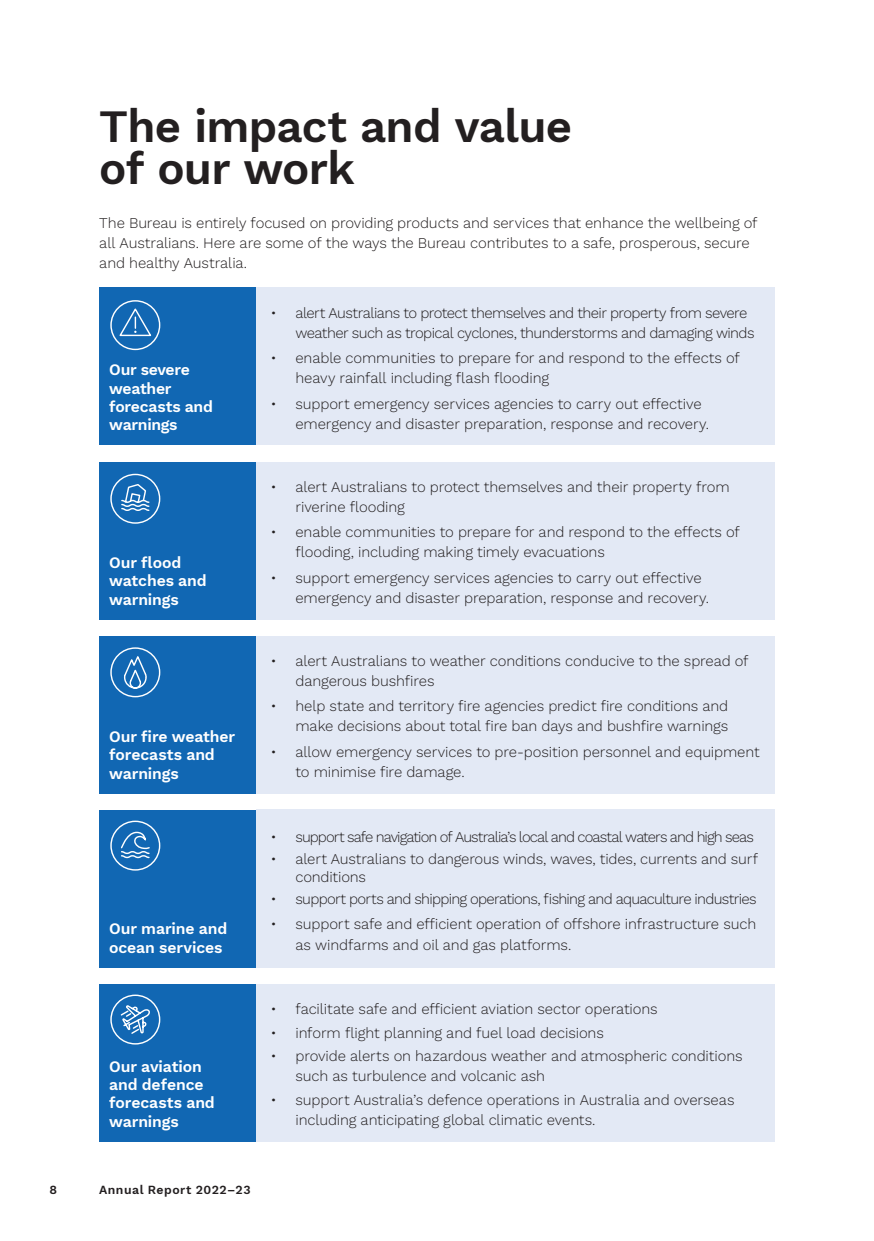
<style>
.page{position:relative;width:874px;height:1241px;background:#fff}
.page>*{position:absolute;margin:0;border:0;box-sizing:border-box;transform-origin:0 0}
.t1{font:600 45.5px/42px "Work Sans";letter-spacing:-.015em;color:#231f20}
.Community_Impacts_H2{font:600 15.75px/18.4px "Work Sans";letter-spacing:-.01em;color:#fff}
.Body_Text{font:300 14.88px/20.1px "Work Sans";letter-spacing:-.01em;color:#231f20}
.Body_Text-2{font:300 14.88px/20.1px "Work Sans";letter-spacing:-.04em;color:#231f20}
.Body_Text-3{font:300 14.88px "Work Sans";letter-spacing:-.06em;color:#231f20}
.Body_Text-4{font:300 14.88px "Work Sans";letter-spacing:-.045em;color:#231f20}
.t2{font:600 12.25px "Work Sans";letter-spacing:.045em;color:#231f20}
</style>
<div class="page">
<div style="left:99px;top:287px;width:156px;height:158px;background:#1167b3"></div>
<div style="left:255px;top:287px;width:519px;height:158px;background:#e3e9f5"></div>
<div style="left:99px;top:461px;width:156px;height:158px;background:#1167b3"></div>
<div style="left:255px;top:461px;width:519px;height:158px;background:#e3e9f5"></div>
<div style="left:99px;top:635px;width:156px;height:158px;background:#1167b3"></div>
<div style="left:255px;top:635px;width:519px;height:158px;background:#e3e9f5"></div>
<div style="left:99px;top:809px;width:156px;height:158px;background:#1167b3"></div>
<div style="left:255px;top:809px;width:519px;height:158px;background:#e3e9f5"></div>
<div style="left:99px;top:983px;width:156px;height:158px;background:#1167b3"></div>
<div style="left:255px;top:983px;width:519px;height:158px;background:#e3e9f5"></div>
<svg style="left:110px;top:300px;width:51px;height:51px"></svg>
<svg style="left:110px;top:647px;width:51px;height:51px"></svg>
<svg style="left:110px;top:820px;width:51px;height:51px"></svg>
<svg style="left:110px;top:994px;width:51px;height:51px"></svg>
<svg style="left:110px;top:473px;width:51px;height:51px"></svg>
<h1 class="t1" style="left:99px;top:103px;width:474px">The impact and value of our work</h1>
<p class="Body_Text" style="left:99px;top:212px;width:659px">The Bureau is entirely focused on providing products and services that enhance the wellbeing of all Australians. Here are some of the ways the Bureau contributes to a safe, prosperous, secure and healthy Australia.</p>
<h2 class="Community_Impacts_H2" style="left:109px;top:360px;width:105px">Our severe weather forecasts and warnings</h2>
<h2 class="Community_Impacts_H2" style="left:109px;top:552px;width:99px">Our flood watches and warnings</h2>
<h2 class="Community_Impacts_H2" style="left:109px;top:726px;width:127px">Our fire weather forecasts and warnings</h2>
<h2 class="Community_Impacts_H2" style="left:109px;top:919px;width:119px">Our marine and ocean services</h2>
<h2 class="Community_Impacts_H2" style="left:109px;top:1056px;width:107px">Our aviation and defence forecasts and warnings</h2>
<p class="t2" style="left:50px;top:1180px;width:9px">8</p>
<p class="t2" style="left:99px;top:1180px;width:153px">Annual Report 2022–23</p>
<p class="Body_Text-2" style="left:295px;top:302px;width:460px;text-indent:-25px">• alert Australians to protect themselves and their property from severe weather such as tropical cyclones, thunderstorms and damaging winds</p>
<p class="Body_Text" style="left:295px;top:347px;width:446px;text-indent:-25px">• enable communities to prepare for and respond to the effects of heavy rainfall including flash flooding</p>
<p class="Body_Text" style="left:295px;top:392px;width:415px;text-indent:-25px">• support emergency services agencies to carry out effective emergency and disaster preparation, response and recovery.</p>
<p class="Body_Text" style="left:295px;top:476px;width:435px;text-indent:-25px">• alert Australians to protect themselves and their property from riverine flooding</p>
<p class="Body_Text" style="left:295px;top:521px;width:446px;text-indent:-25px">• enable communities to prepare for and respond to the effects of flooding, including making timely evacuations</p>
<p class="Body_Text" style="left:295px;top:566px;width:415px;text-indent:-25px">• support emergency services agencies to carry out effective emergency and disaster preparation, response and recovery.</p>
<p class="Body_Text" style="left:295px;top:650px;width:454px;text-indent:-25px">• alert Australians to weather conditions conducive to the spread of dangerous bushfires</p>
<p class="Body_Text" style="left:270px;top:695px;width:459px;text-align:right">• help state and territory fire agencies predict fire conditions and make decisions about total fire ban days and bushfire warnings</p>
<p class="Body_Text" style="left:295px;top:740px;width:465px;text-indent:-25px">• allow emergency services to pre-position personnel and equipment to minimise fire damage.</p>
<p class="Body_Text-3" style="left:270px;top:825px;width:485px">• support safe navigation of Australia’s local and coastal waters and high seas</p>
<p class="Body_Text" style="left:295px;top:849px;width:464px;line-height:17.5px;text-indent:-25px">• alert Australians to dangerous winds, waves, tides, currents and surf conditions</p>
<p class="Body_Text-4" style="left:270px;top:887px;width:487px">• support ports and shipping operations, fishing and aquaculture industries</p>
<p class="Body_Text" style="left:295px;top:913px;width:462px;text-indent:-25px">• support safe and efficient operation of offshore infrastructure such as windfarms and oil and gas platforms.</p>
<p class="Body_Text" style="left:270px;top:998px;width:388px">• facilitate safe and efficient aviation sector operations</p>
<p class="Body_Text" style="left:270px;top:1021px;width:334px">• inform flight planning and fuel load decisions</p>
<p class="Body_Text" style="left:295px;top:1045px;width:448px;text-indent:-25px">• provide alerts on hazardous weather and atmospheric conditions such as turbulence and volcanic ash</p>
<p class="Body_Text" style="left:295px;top:1088px;width:440px;text-indent:-25px">• support Australia’s defence operations in Australia and overseas including anticipating global climatic events.</p>
</div>
